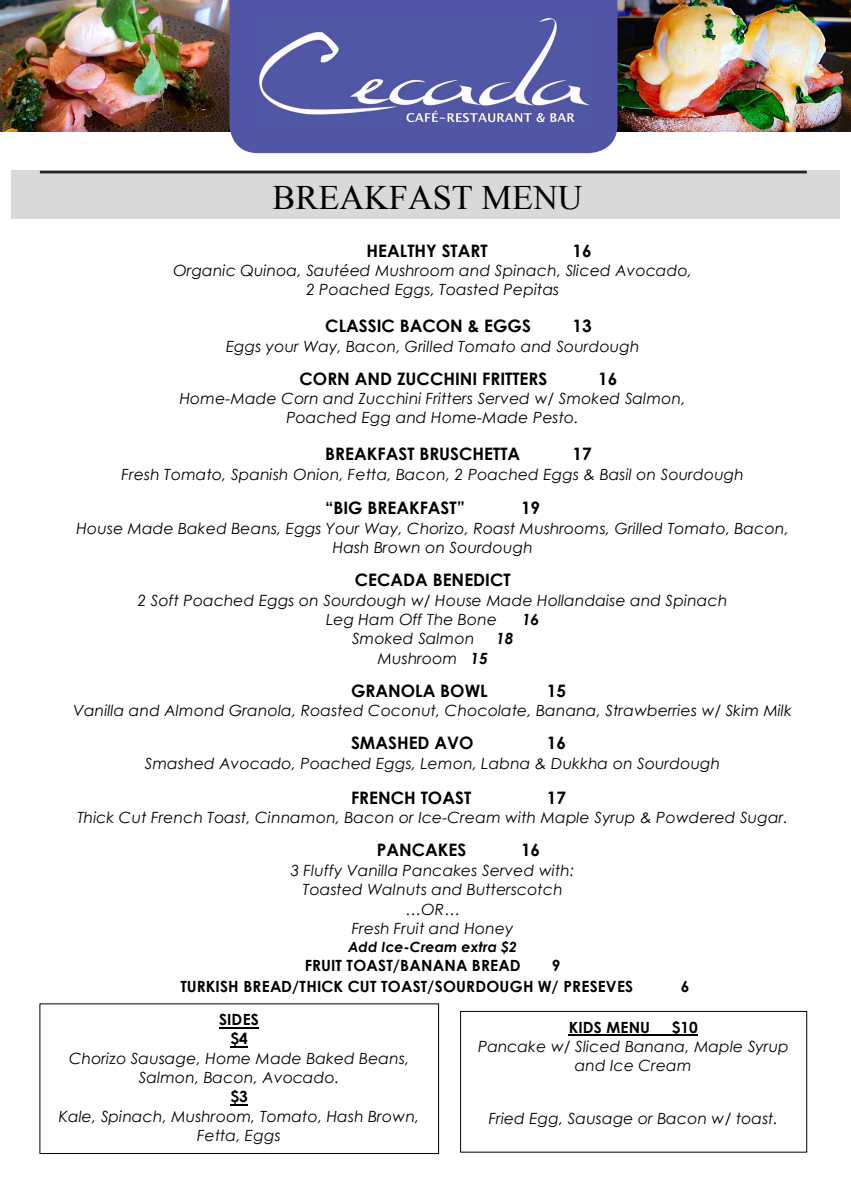
<style>
.page{position:relative;width:851px;height:1191px;background:#fff}
.page>*{position:absolute;margin:0;border:0;box-sizing:border-box;transform-origin:0 0}
.t1{font:34.3px "Times New Roman";color:#000}
.t2{font:700 17.15px "Century Gothic";color:#000}
.t3{font:italic 15.45px/19.2px "Century Gothic";letter-spacing:.01em;color:#000;text-align:center}
.t4{font:700 15.45px/20.9px "Century Gothic";letter-spacing:.01em;color:#000}
.t5{font:italic 700 15.45px "Century Gothic";color:#000}
.t6{font:italic 700 14.05px "Century Gothic";letter-spacing:.005em;color:#000}
.s1{font-weight:700}
</style>
<div class="page">
<img style="left:11px;top:170px;width:828px;height:7px">
<hr style="left:40px;top:171px;width:766px;height:2px;background:#262626">
<div style="left:460px;top:1011px;width:347px;height:141px;border:1px solid #000"></div>
<img style="left:461px;top:1017px;width:345px;height:129px">
<hr style="left:568px;top:1034px;width:130px;height:2px;background:#000">
<hr style="left:219px;top:1027px;width:40px;height:1px;background:#000">
<svg style="left:230px;top:1046px;width:18px;height:1px"></svg>
<svg style="left:230px;top:1104px;width:18px;height:1px"></svg>
<img style="left:0;top:0;width:229px;height:132px">
<img style="left:617px;top:0;width:233px;height:132px">
<div style="left:229px;top:0;width:388px;height:153px;background:#5255a5"></div>
<img style="left:259px;top:17px;width:333px;height:113px">
<h1 class="t1" style="left:272px;top:174px;width:311px">BREAKFAST MENU</h1>
<p class="t2" style="left:366px;top:237px;width:123px">HEALTHY START</p>
<p class="t2" style="left:572px;top:237px;width:21px">16</p>
<p class="t3" style="left:173px;top:261px;width:520px">Organic Quinoa, Sautéed Mushroom and Spinach, Sliced Avocado,<br>2 Poached Eggs, Toasted Pepitas</p>
<p class="t2" style="left:325px;top:312px;width:207px">CLASSIC BACON &amp; EGGS</p>
<p class="t2" style="left:572px;top:312px;width:21px">13</p>
<p class="t3" style="left:226px;top:336px;width:415px">Eggs your Way, Bacon, Grilled Tomato and Sourdough</p>
<p class="t2" style="left:299px;top:365px;width:249px">CORN AND ZUCCHINI FRITTERS</p>
<p class="t2" style="left:598px;top:365px;width:21px">16</p>
<p class="t3" style="left:180px;top:389px;width:507px">Home-Made Corn and Zucchini Fritters Served w/ Smoked Salmon,<br>Poached Egg and Home-Made Pesto.</p>
<p class="t2" style="left:325px;top:440px;width:196px">BREAKFAST BRUSCHETTA</p>
<p class="t2" style="left:572px;top:440px;width:21px">17</p>
<p class="t3" style="left:122px;top:464px;width:623px">Fresh Tomato, Spanish Onion, Fetta, Bacon, 2 Poached Eggs &amp; Basil on Sourdough</p>
<p class="t2" style="left:325px;top:495px;width:141px">“BIG BREAKFAST”</p>
<p class="t2" style="left:521px;top:495px;width:21px">19</p>
<p class="t3" style="left:77px;top:518px;width:713px">House Made Baked Beans, Eggs Your Way, Chorizo, Roast Mushrooms, Grilled Tomato, Bacon,<br>Hash Brown on Sourdough</p>
<p class="t2" style="left:355px;top:567px;width:157px">CECADA BENEDICT</p>
<p class="t3" style="left:326px;top:590px;width:402px;text-align:left;text-indent:-188px">2 Soft Poached Eggs on Sourdough w/ House Made Hollandaise and Spinach<br>Leg Ham Off The Bone</p>
<p class="t5" style="left:522px;top:608px;width:19px">16</p>
<p class="t3" style="left:352px;top:629px;width:124px">Smoked Salmon</p>
<p class="t5" style="left:496px;top:627px;width:19px">18</p>
<p class="t3" style="left:378px;top:648px;width:111px">Mushroom <span class="s1">15</span></p>
<p class="t2" style="left:351px;top:677px;width:138px">GRANOLA BOWL</p>
<p class="t2" style="left:546px;top:677px;width:21px">15</p>
<p class="t3" style="left:73px;top:700px;width:720px">Vanilla and Almond Granola, Roasted Coconut, Chocolate, Banana, Strawberries w/ Skim Milk</p>
<p class="t2" style="left:351px;top:730px;width:124px">SMASHED AVO</p>
<p class="t2" style="left:546px;top:730px;width:21px">16</p>
<p class="t3" style="left:145px;top:753px;width:576px">Smashed Avocado, Poached Eggs, Lemon, Labna &amp; Dukkha on Sourdough</p>
<p class="t2" style="left:351px;top:784px;width:122px">FRENCH TOAST</p>
<p class="t2" style="left:546px;top:784px;width:21px">17</p>
<p class="t3" style="left:77px;top:808px;width:712px">Thick Cut French Toast, Cinnamon, Bacon or Ice-Cream with Maple Syrup &amp; Powdered Sugar.</p>
<p class="t2" style="left:377px;top:837px;width:91px">PANCAKES</p>
<p class="t2" style="left:521px;top:837px;width:21px">16</p>
<p class="t3" style="left:291px;top:860px;width:285px;line-height:19.4px">3 Fluffy Vanilla Pancakes Served with:<br>Toasted Walnuts and Butterscotch …OR…<br>Fresh Fruit and Honey</p>
<p class="t6" style="left:348px;top:936px;width:170px">Add Ice-Cream extra $2</p>
<p class="t4" style="left:304px;top:953px;width:217px">FRUIT TOAST/BANANA BREAD</p>
<p class="t4" style="left:180px;top:953px;width:454px;text-indent:371px">9<br>TURKISH BREAD/THICK CUT TOAST/SOURDOUGH W/ PRESEVES</p>
<p class="t4" style="left:680px;top:974px;width:10px">6</p>
<p class="t4" style="left:219px;top:1009px;width:41px;line-height:19.2px;text-align:center">SIDES $4</p>
<p class="t3" style="left:69px;top:1048px;width:342px">Chorizo Sausage, Home Made Baked Beans,<br>Salmon, Bacon, Avocado.</p>
<p class="t4" style="left:230px;top:1085px;width:19px">$3</p>
<p class="t3" style="left:59px;top:1106px;width:362px">Kale, Spinach, Mushroom, Tomato, Hash Brown,<br>Fetta, Eggs</p>
<p class="t4" style="left:568px;top:1016px;width:83px">KIDS MENU</p>
<p class="t4" style="left:671px;top:1016px;width:28px">$10</p>
<p class="t3" style="left:478px;top:1036px;width:312px">Pancake w/ Sliced Banana, Maple Syrup and Ice Cream</p>
<p class="t3" style="left:488px;top:1108px;width:291px">Fried Egg, Sausage or Bacon w/ toast.</p>
</div>
